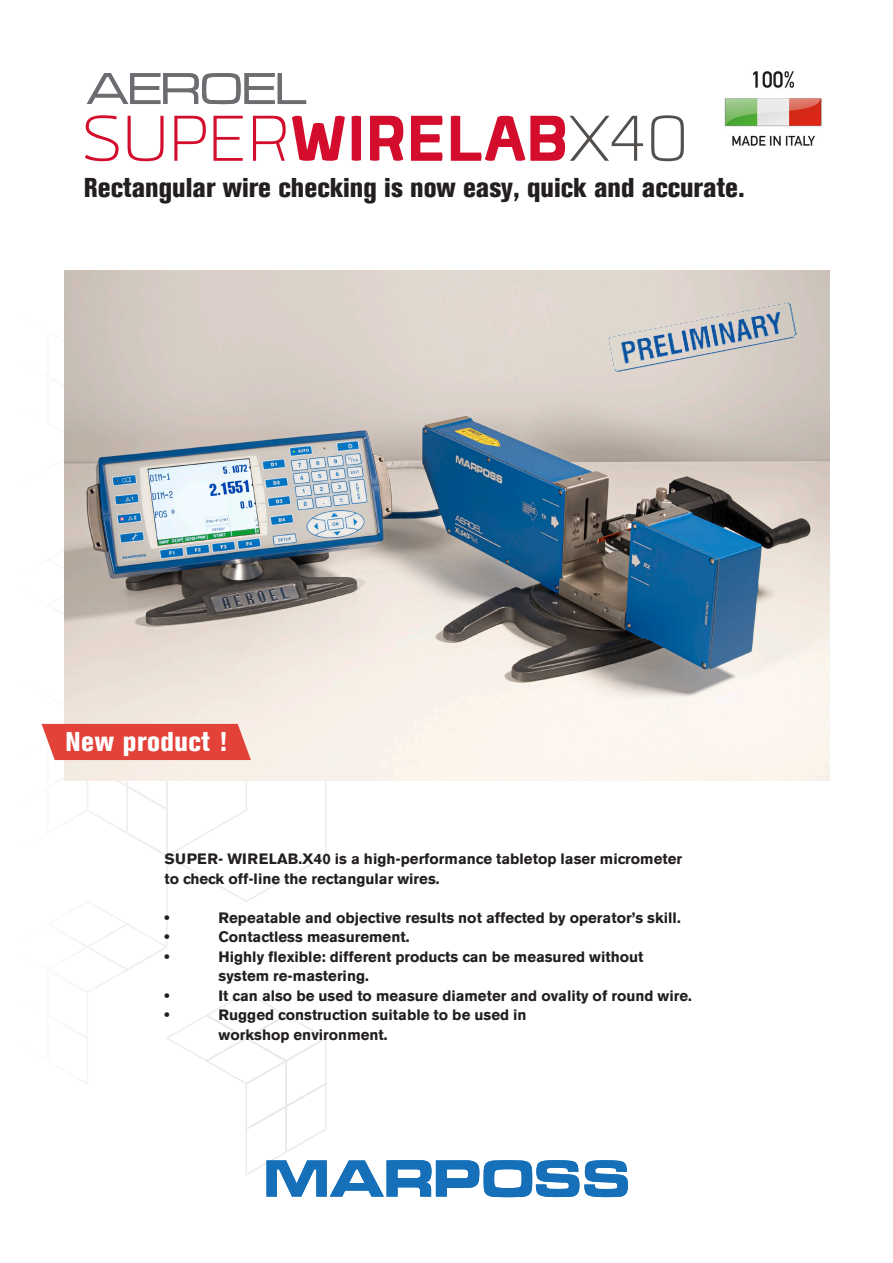
<style>
.page{position:relative;width:893px;height:1263px;background:#fff}
.page>*{position:absolute;margin:0;border:0;box-sizing:border-box;transform-origin:0 0}
.t1{font:800 90px "Quan";color:#d30d2b}
.t2{font:800 condensed 27px "Akzidenz Grotesk BE";color:#231f20}
.Normale{font:800 condensed 27px "Akzidenz Grotesk BE";letter-spacing:.02em;color:#fff}
.t3{font:700 15px "Akzidenz Grotesk BE";color:#231f20}
.s1{font-weight:300}
.s2{font-weight:300;color:#534f4c}
</style>
<div class="page">
<svg style="left:41px;top:308px;width:287px;height:867px"></svg>
<img style="left:724px;top:71px;width:98px;height:75px">
<svg style="left:266px;top:1160px;width:362px;height:37px"></svg>
<svg style="left:87px;top:73px;width:219px;height:31px"></svg>
<img style="left:65px;top:270px;width:765px;height:510px">
<img style="left:608px;top:302px;width:189px;height:70px">
<div style="left:42px;top:724px;width:209px;height:36px;background:#e24238"></div>
<p class="t1" style="left:81px;top:95px;width:609px"><span class="s1">SUPER</span>WIRELAB<span class="s2">X40</span></p>
<p class="t2" style="left:84px;top:172px;width:662px">Rectangular wire checking is now easy, quick and accurate.</p>
<p class="Normale" style="left:66px;top:726px;width:163px">New product !</p>
<p class="t3" style="left:165px;top:850px;width:519px">SUPER- WIRELAB.X40 is a high-performance tabletop laser micrometer</p>
<p class="t3" style="left:165px;top:870px;width:276px">to check off-line the rectangular wires.</p>
<p class="t3" style="left:165px;top:909px;width:6px">•</p>
<p class="t3" style="left:219px;top:909px;width:464px">Repeatable and objective results not affected by operator’s skill.</p>
<p class="t3" style="left:165px;top:928px;width:6px">•</p>
<p class="t3" style="left:219px;top:928px;width:192px">Contactless measurement.</p>
<p class="t3" style="left:165px;top:948px;width:6px">•</p>
<p class="t3" style="left:219px;top:948px;width:426px">Highly flexible: different products can be measured without</p>
<p class="t3" style="left:219px;top:967px;width:152px">system re-mastering.</p>
<p class="t3" style="left:165px;top:987px;width:6px">•</p>
<p class="t3" style="left:219px;top:987px;width:475px">It can also be used to measure diameter and ovality of round wire.</p>
<p class="t3" style="left:165px;top:1006px;width:6px">•</p>
<p class="t3" style="left:219px;top:1006px;width:310px">Rugged construction suitable to be used in</p>
<p class="t3" style="left:219px;top:1026px;width:171px">workshop environment.</p>
</div>
